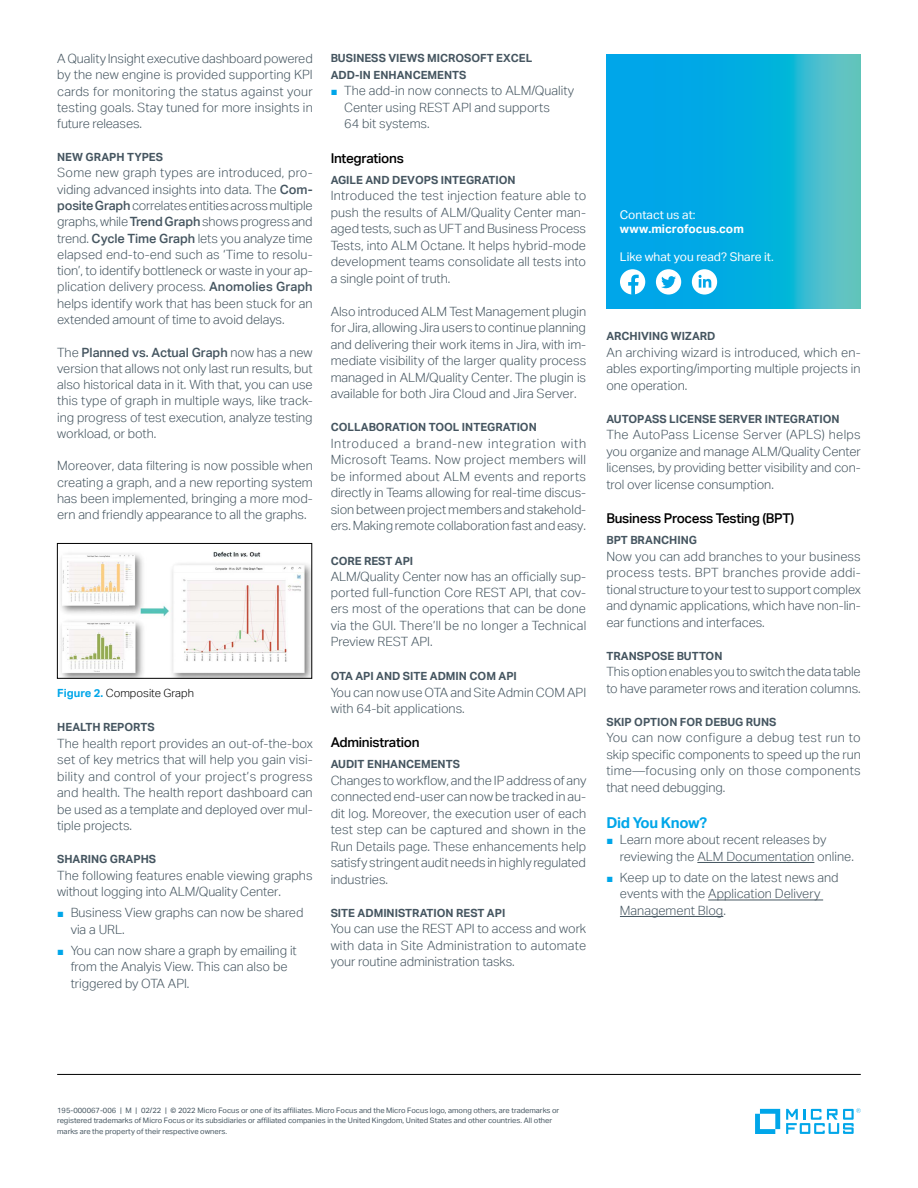
<style>
.page{position:relative;width:918px;height:1188px;background:#fff}
.page>*{position:absolute;margin:0;border:0;box-sizing:border-box;transform-origin:0 0}
.subhead_10_13-blue{font:700 15px "Aktiv Grotesk";letter-spacing:-.02em;color:#00a6e9}
.subhead_9_12_first_l{font:500 13.5px "Aktiv Grotesk";letter-spacing:-.02em;color:#000}
.body_8_5_11-grey{font:300 12.75px/16.5px "Aktiv Grotesk";letter-spacing:-.005em;color:#455560;text-align:justify}
.Contact_8_9_5-regula{font:12px "Aktiv Grotesk";color:#fff}
.Contact_URL_8_9_5-bo{font:700 12px "Aktiv Grotesk";color:#fff}
.subhead_caps_7_5_11{font:700 11.25px/16.5px "Aktiv Grotesk";color:#455560}
.caption_7_5_9_5{font:300 11.25px "Aktiv Grotesk";color:#000}
.mousetype-legal_5_7{font:7.5px/10.5px "Aktiv Grotesk";color:#455560}
.s1{font-weight:500}
.s2{font-weight:700;color:#00a6e9}
.s3{font-family:"Arial";font-weight:400;font-size:11.25px;color:#00a6e9}
</style>
<div class="page">
<hr style="left:57px;top:1074px;width:804px;height:1px;background:#000">
<svg style="left:755px;top:1109px;width:25px;height:25px"></svg>
<svg style="left:786px;top:1108px;width:75px;height:26px"></svg>
<svg style="left:606px;top:54px;width:255px;height:254px;background:#12afdd"></svg>
<div style="left:620px;top:269px;width:25px;height:26px;background:#fff;border-radius:50%"></div>
<svg style="left:628px;top:275px;width:11px;height:20px"></svg>
<div style="left:656px;top:269px;width:25px;height:26px;background:#fff;border-radius:50%"></div>
<svg style="left:661px;top:276px;width:15px;height:12px"></svg>
<div style="left:692px;top:269px;width:25px;height:26px;background:#fff;border-radius:50%"></div>
<svg style="left:699px;top:275px;width:12px;height:13px"></svg>
<img style="left:60px;top:551px;width:250px;height:126px">
<div style="left:57px;top:543px;width:255px;height:136px;border:1px solid #000"></div>
<hr style="left:697px;top:862px;width:117px;height:1px;background:#455560">
<hr style="left:708px;top:900px;width:115px;height:1px;background:#455560">
<hr style="left:620px;top:916px;width:103px;height:1px;background:#455560">
<p class="body_8_5_11-grey" style="left:57px;top:50px;width:257px">A Quality Insight executive dashboard powered by the new engine is provided supporting KPI cards for monitoring the status against your testing goals. Stay tuned for more insights in future releases.</p>
<p class="subhead_caps_7_5_11" style="left:57px;top:149px;width:107px">NEW GRAPH TYPES</p>
<p class="body_8_5_11-grey" style="left:57px;top:165px;width:257px">Some new graph types are introduced, pro&shy;viding advanced insights into data. The <span class="s1">Com&shy;posite Graph</span> correlates entities across multiple graphs, while <span class="s1">Trend Graph</span> shows progress and trend. <span class="s1">Cycle Time Graph</span> lets you analyze time elapsed end-to-end such as ‘Time to resolu&shy;tion’, to identify bottleneck or waste in your ap&shy;plication delivery process. <span class="s1">Anomolies Graph </span>helps identify work that has been stuck for an extended amount of time to avoid delays.</p>
<p class="body_8_5_11-grey" style="left:57px;top:344px;width:257px">The <span class="s1">Planned vs. Actual Graph</span> now has a new version that allows not only last run results, but also historical data in it. With that, you can use this type of graph in multiple ways, like track&shy;ing progress of test execution, analyze testing workload, or both.</p>
<p class="body_8_5_11-grey" style="left:57px;top:458px;width:257px">Moreover, data filtering is now possible when creating a graph, and a new reporting system has been implemented, bringing a more mod&shy;ern and friendly appearance to all the graphs.</p>
<p class="caption_7_5_9_5" style="left:57px;top:687px;width:138px"><span class="s2">Figure 2.</span> Composite Graph</p>
<p class="subhead_caps_7_5_11" style="left:57px;top:719px;width:99px">HEALTH REPORTS</p>
<p class="body_8_5_11-grey" style="left:57px;top:735px;width:257px">The health report provides an out-of-the-box set of key metrics that will help you gain visi&shy;bility and control of your project’s progress and health. The health report dashboard can be used as a template and deployed over mul&shy;tiple projects.</p>
<p class="subhead_caps_7_5_11" style="left:57px;top:851px;width:100px">SHARING GRAPHS</p>
<p class="body_8_5_11-grey" style="left:57px;top:867px;width:257px">The following features enable viewing graphs without logging into ALM/Quality Center.</p>
<p class="body_8_5_11-grey" style="left:71px;top:904px;width:234px;text-indent:-14px"><span class="s3">■</span> Business View graphs can now be shared via a URL.</p>
<p class="body_8_5_11-grey" style="left:71px;top:942px;width:228px;text-align:left;text-indent:-14px"><span class="s3">■</span> You can now share a graph by emailing it from the Analyis View. This can also be triggered by OTA API.</p>
<p class="subhead_caps_7_5_11" style="left:331px;top:50px;width:203px">BUSINESS VIEWS MICROSOFT EXCEL<br>ADD-IN ENHANCEMENTS</p>
<p class="body_8_5_11-grey" style="left:344px;top:82px;width:232px;text-align:left;text-indent:-14px"><span class="s3">■</span> The add-in now connects to ALM/Quality<br>Center using REST API and supports<br>64 bit systems.</p>
<p class="subhead_9_12_first_l" style="left:331px;top:150px;width:75px">Integrations</p>
<p class="subhead_caps_7_5_11" style="left:331px;top:171px;width:187px">AGILE AND DEVOPS INTEGRATION</p>
<p class="body_8_5_11-grey" style="left:331px;top:187px;width:257px">Introduced the test injection feature able to push the results of ALM/Quality Center man&shy;aged tests, such as UFT and Business Process Tests, into ALM Octane. It helps hybrid-mode development teams consolidate all tests into a single point of truth.</p>
<p class="body_8_5_11-grey" style="left:331px;top:303px;width:257px">Also introduced ALM Test Management plugin for Jira, allowing Jira users to continue planning and delivering their work items in Jira, with im&shy;mediate visibility of the larger quality process managed in ALM/Quality Center. The plugin is available for both Jira Cloud and Jira Server.</p>
<p class="subhead_caps_7_5_11" style="left:331px;top:419px;width:208px">COLLABORATION TOOL INTEGRATION</p>
<p class="body_8_5_11-grey" style="left:331px;top:435px;width:257px">Introduced a brand-new integration with Microsoft Teams. Now project members will be informed about ALM events and reports directly in Teams allowing for real-time discus&shy;sion between project members and stakehold&shy;ers. Making remote collaboration fast and easy.</p>
<p class="subhead_caps_7_5_11" style="left:331px;top:552px;width:84px">CORE REST API</p>
<p class="body_8_5_11-grey" style="left:331px;top:568px;width:257px">ALM/Quality Center now has an officially sup&shy;ported full-function Core REST API, that cov&shy;ers most of the operations that can be done via the GUI. There’ll be no longer a Technical Preview REST API.</p>
<p class="subhead_caps_7_5_11" style="left:331px;top:668px;width:188px">OTA API AND SITE ADMIN COM API</p>
<p class="body_8_5_11-grey" style="left:331px;top:684px;width:257px">You can now use OTA and Site Admin COM API with 64-bit applications.</p>
<p class="subhead_9_12_first_l" style="left:331px;top:735px;width:90px">Administration</p>
<p class="subhead_caps_7_5_11" style="left:331px;top:756px;width:131px">AUDIT ENHANCEMENTS</p>
<p class="body_8_5_11-grey" style="left:331px;top:772px;width:257px">Changes to workflow, and the IP address of any connected end-user can now be tracked in au&shy;dit log. Moreover, the execution user of each test step can be captured and shown in the Run Details page. These enhancements help satisfy stringent audit needs in highly regulated industries.</p>
<p class="subhead_caps_7_5_11" style="left:331px;top:904px;width:176px">SITE ADMINISTRATION REST API</p>
<p class="body_8_5_11-grey" style="left:331px;top:921px;width:257px">You can use the REST API to access and work with data in Site Administration to automate your routine administration tasks.</p>
<p class="Contact_8_9_5-regula" style="left:620px;top:207px;width:77px">Contact us at:</p>
<p class="Contact_URL_8_9_5-bo" style="left:620px;top:221px;width:125px">www.microfocus.com</p>
<p class="Contact_8_9_5-regula" style="left:620px;top:250px;width:155px">Like what you read? Share it.</p>
<p class="subhead_caps_7_5_11" style="left:606px;top:328px;width:111px">ARCHIVING WIZARD</p>
<p class="body_8_5_11-grey" style="left:606px;top:344px;width:256px">An archiving wizard is introduced, which en&shy;ables exporting/importing multiple projects in one operation.</p>
<p class="subhead_caps_7_5_11" style="left:606px;top:410px;width:235px">AUTOPASS LICENSE SERVER INTEGRATION</p>
<p class="body_8_5_11-grey" style="left:606px;top:427px;width:256px">The AutoPass License Server (APLS) helps you organize and manage ALM/Quality Center licenses, by providing better visibility and con&shy;trol over license consumption.</p>
<p class="subhead_9_12_first_l" style="left:606px;top:510px;width:189px">Business Process Testing (BPT)</p>
<p class="subhead_caps_7_5_11" style="left:606px;top:532px;width:92px">BPT BRANCHING</p>
<p class="body_8_5_11-grey" style="left:606px;top:548px;width:256px">Now you can add branches to your business process tests. BPT branches provide addi&shy;tional structure to your test to support complex and dynamic applications, which have non-lin&shy;ear functions and interfaces.</p>
<p class="subhead_caps_7_5_11" style="left:606px;top:647px;width:118px">TRANSPOSE BUTTON</p>
<p class="body_8_5_11-grey" style="left:606px;top:664px;width:256px">This option enables you to switch the data table to have parameter rows and iteration columns.</p>
<p class="subhead_caps_7_5_11" style="left:606px;top:713px;width:171px">SKIP OPTION FOR DEBUG RUNS</p>
<p class="body_8_5_11-grey" style="left:606px;top:730px;width:256px">You can now configure a debug test run to skip specific components to speed up the run time—focusing only on those components that need debugging.</p>
<p class="subhead_10_13-blue" style="left:606px;top:813px;width:102px">Did You Know?</p>
<p class="body_8_5_11-grey" style="left:620px;top:832px;width:236px;text-indent:-14px"><span class="s3">■</span> Learn more about recent releases by reviewing the ALM Documentation online.</p>
<p class="body_8_5_11-grey" style="left:620px;top:869px;width:220px;text-align:left;text-indent:-14px"><span class="s3">■</span> Keep up to date on the latest news and events with the Application Delivery<br>Management Blog.</p>
<p class="mousetype-legal_5_7" style="left:57px;top:1105px;width:504px">195-000067-006 | M | 02/22 | © 2022 Micro Focus or one of its affiliates. Micro Focus and the Micro Focus logo, among others, are trademarks or registered trademarks of Micro Focus or its subsidiaries or affiliated companies in the United Kingdom, United States and other countries. All other marks are the property of their respective owners.</p>
</div>
